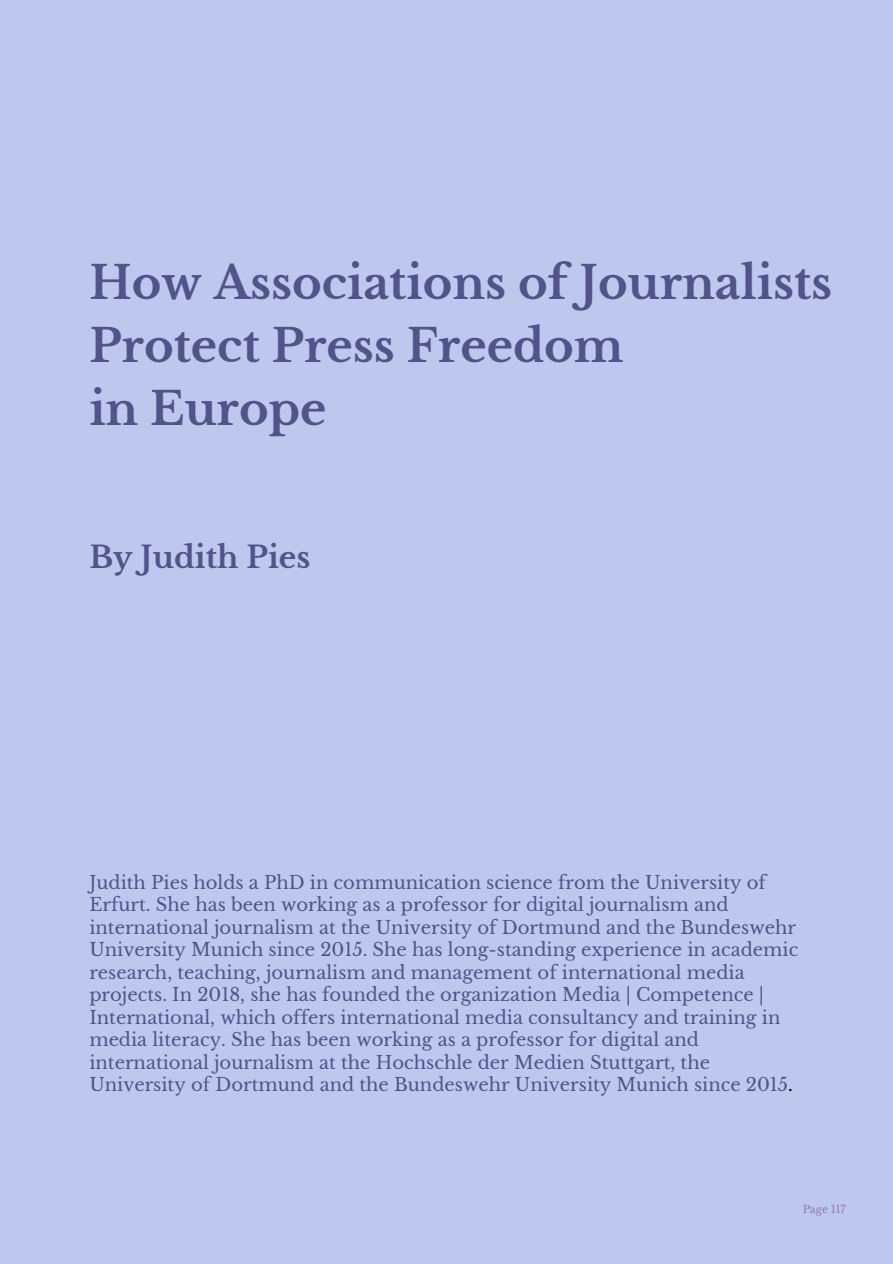
<style>
.page{position:relative;width:893px;height:1264px;background:#fff}
.page>*{position:absolute;margin:0;border:0;box-sizing:border-box;transform-origin:0 0}
.t1{font:700 45px/63px "Libre Baskerville";color:#515389}
.t2{font:700 30px "Libre Baskerville";color:#515389}
.t3{font:18px/22.5px "Libre Baskerville";color:#515389}
.t4{font:10.5px "Libre Baskerville";color:#8d77ab}
.s1{color:#000}
</style>
<div class="page">
<div style="left:0;top:0;width:892px;height:1263px;background:#bec8ef"></div>
<h1 class="t1" style="left:89px;top:252px;width:744px">How Associations of Journalists<br>Protect Press Freedom<br>in Europe</h1>
<h3 class="t2" style="left:89px;top:538px;width:223px">By Judith Pies</h3>
<p class="t3" style="left:89px;top:871px;width:710px">Judith Pies holds a PhD in communication science from the University of Erfurt. She has been working as a professor for digital journalism and international journalism at the University of Dortmund and the Bundeswehr University Munich since 2015. She has long-standing experience in academic research, teaching, journalism and management of international media projects. In 2018, she has founded the organization Media | Competence | International, which offers international media consultancy and training in media literacy. She has been working as a professor for digital and international journalism at the Hochschle der Medien Stuttgart, the University of Dortmund and the Bundeswehr University Munich since 2015<span class="s1">.</span></p>
<h2 class="t4" style="left:802px;top:1203px;width:44px">Page 117</h2>
</div>
